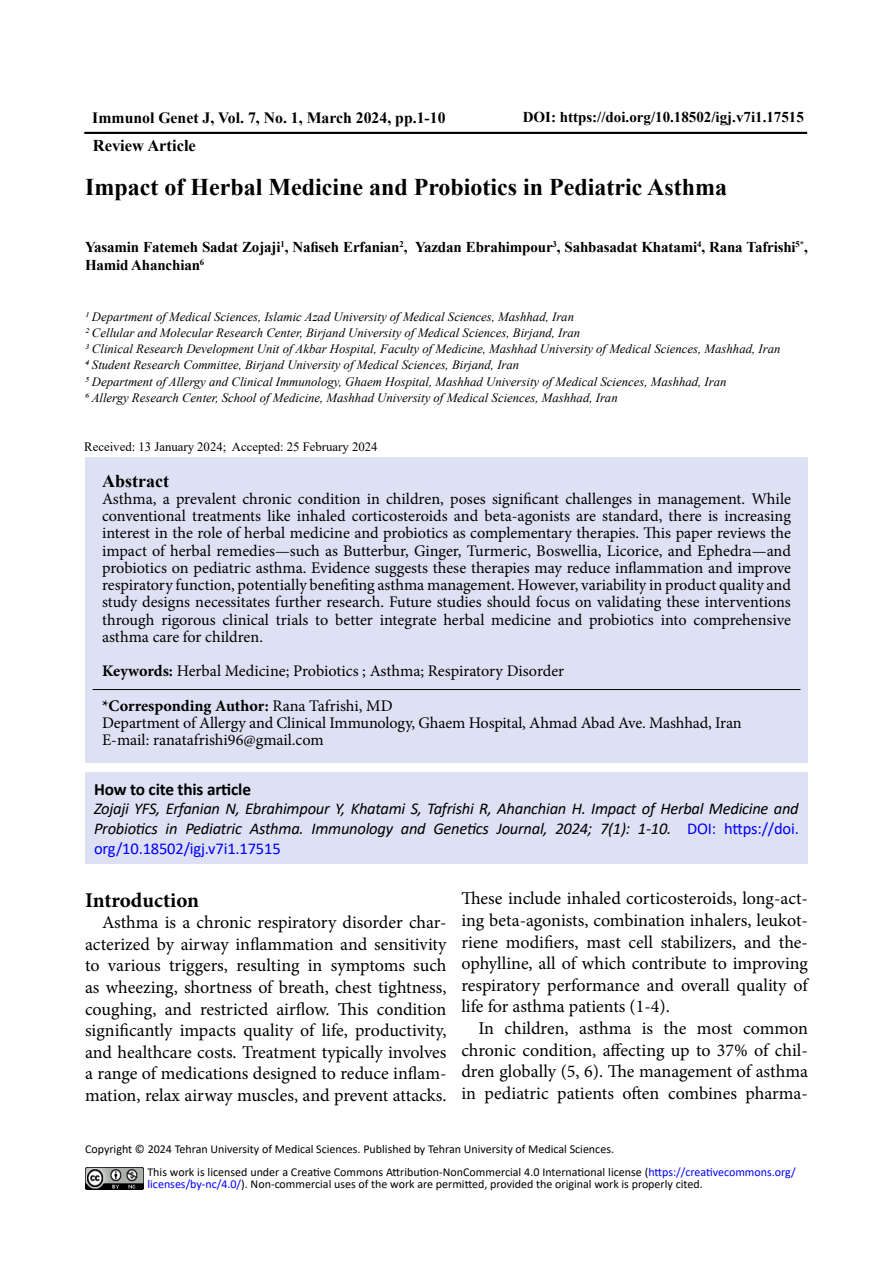
<style>
.page{position:relative;width:893px;height:1263px;background:#fff}
.page>*{position:absolute;margin:0;border:0;box-sizing:border-box;transform-origin:0 0}
.t1{font:700 24px "Times New Roman";color:#000}
.t2{font:700 21px "Minion Pro";letter-spacing:-.005em;color:#000}
.t3{font:18px/21.6px "Minion Pro";color:#000;text-align:justify}
.t4{font:700 18px "Times New Roman";color:#000}
.t5{font:700 17.25px "Calibri";letter-spacing:-.01em;color:#000}
.t6{font:italic 16.5px/19.8px "Calibri";letter-spacing:-.015em;color:#000;text-align:justify}
.t7{font:700 16.5px "Times New Roman";color:#000}
.t8{font:16.2px/17.2px "Minion Pro";letter-spacing:-.005em;color:#000}
.t9{font:700 15.75px "Times New Roman";color:#000}
.t10{font:700 15px/18px "Times New Roman";letter-spacing:-.01em;color:#000}
.t11{font:italic 12.75px/16.2px "Times New Roman";color:#000}
.t12{font:12.75px "Times New Roman";color:#000}
.t13{font:12px/23.5px "Calibri";color:#000}
.s1{font-weight:700}
.s2{font-style:normal;color:#00f}
.s3{color:#00f}
</style>
<div class="page">
<div style="left:85px;top:457px;width:723px;height:306px;background:#dee1f4"></div>
<hr style="left:93px;top:689px;width:707px;height:1px;background:#000">
<img style="left:85px;top:1167px;width:58px;height:22px">
<div style="left:85px;top:772px;width:722px;height:92px;background:#dee1f4"></div>
<hr style="left:84px;top:132px;width:723px;height:2px;background:#000">
<p class="t9" style="left:92px;top:106px;width:355px">Immunol Genet J, Vol. 7, No. 1, March 2024, pp.1-10</p>
<p class="t10" style="left:523px;top:108px;width:283px">DOI: https://doi.org/10.18502/igj.v7i1.17515</p>
<p class="t7" style="left:93px;top:133px;width:105px">Review Article</p>
<h1 class="t1" style="left:85px;top:169px;width:644px">Impact of Herbal Medicine and Probiotics in Pediatric Asthma</h1>
<p class="t10" style="left:85px;top:238px;width:724px">Yasamin Fatemeh Sadat Zojaji<sup>1</sup>, Nafiseh Erfanian<sup>2</sup>, Yazdan Ebrahimpour<sup>3</sup>, Sahbasadat Khatami<sup>4</sup>, Rana Tafrishi<sup>5*</sup>,<br>Hamid Ahanchian<sup>6</sup></p>
<p class="t11" style="left:85px;top:308px;width:697px">1 Department of Medical Sciences, Islamic Azad University of Medical Sciences, Mashhad, Iran<br>2 Cellular and Molecular Research Center, Birjand University of Medical Sciences, Birjand, Iran<br>3 Clinical Research Development Unit of Akbar Hospital, Faculty of Medicine, Mashhad University of Medical Sciences, Mashhad, Iran 4 Student Research Committee, Birjand University of Medical Sciences, Birjand, Iran<br>5 Department of Allergy and Clinical Immunology, Ghaem Hospital, Mashhad University of Medical Sciences, Mashhad, Iran<br>6 Allergy Research Center, School of Medicine, Mashhad University of Medical Sciences, Mashhad, Iran</p>
<p class="t12" style="left:84px;top:438px;width:295px">Received: 13 January 2024; Accepted: 25 February 2024</p>
<p class="t4" style="left:102px;top:468px;width:68px">Abstract</p>
<p class="t8" style="left:102px;top:490px;width:690px;text-align:justify">Asthma, a prevalent chronic condition in children, poses significant challenges in management. While conventional treatments like inhaled corticosteroids and beta-agonists are standard, there is increasing interest in the role of herbal medicine and probiotics as complementary therapies. This paper reviews the impact of herbal remedies—such as Butterbur, Ginger, Turmeric, Boswellia, Licorice, and Ephedra—and probiotics on pediatric asthma. Evidence suggests these therapies may reduce inflammation and improve respiratory function, potentially benefiting asthma management. However, variability in product quality and study designs necessitates further research. Future studies should focus on validating these interventions through rigorous clinical trials to better integrate herbal medicine and probiotics into comprehensive asthma care for children.</p>
<p class="t8" style="left:102px;top:654px;width:464px;line-height:34.5px"><span class="s1">Keywords:</span> Herbal Medicine; Probiotics ; Asthma; Respiratory Disorder <span class="s1">*Corresponding Author:</span> Rana Tafrishi, MD</p>
<p class="t8" style="left:102px;top:714px;width:641px">Department of Allergy and Clinical Immunology, Ghaem Hospital, Ahmad Abad Ave. Mashhad, Iran<br>E-mail: ranatafrishi96@gmail.com</p>
<p class="t5" style="left:94px;top:777px;width:159px">How to cite this article</p>
<p class="t6" style="left:94px;top:798px;width:706px">Zojaji YFS, Erfanian N, Ebrahimpour Y, Khatami S, Tafrishi R, Ahanchian H. Impact of Herbal Medicine and Probiotics in Pediatric Asthma. Immunology and Genetics Journal, 2024; 7(1): 1-10. <span class="s2">DOI: https://doi. org/10.18502/igj.v7i1.17515</span></p>
<p class="t2" style="left:85px;top:885px;width:116px">Introduction</p>
<p class="t3" style="left:85px;top:912px;width:363px;text-indent:17px">Asthma is a chronic respiratory disorder char&shy;acterized by airway inflammation and sensitivity to various triggers, resulting in symptoms such as wheezing, shortness of breath, chest tightness, coughing, and restricted airflow. This condition significantly impacts quality of life, productivity, and healthcare costs. Treatment typically involves a range of medications designed to reduce inflam&shy;mation, relax airway muscles, and prevent attacks.</p>
<p class="t3" style="left:461px;top:888px;width:348px">These include inhaled corticosteroids, long-act&shy;ing beta-agonists, combination inhalers, leukot&shy;riene modifiers, mast cell stabilizers, and the&shy;ophylline, all of which contribute to improving respiratory performance and overall quality of life for asthma patients (1-4).</p>
<p class="t3" style="left:461px;top:1017px;width:348px;text-indent:17px">In children, asthma is the most common chronic condition, affecting up to 37% of chil&shy;dren globally (5, 6). The management of asthma in pediatric patients often combines pharma-</p>
<p class="t13" style="left:147px;top:1137px;width:650px;text-indent:-62px">Copyright © 2024 Tehran University of Medical Sciences. Published by Tehran University of Medical Sciences.<br>This work is licensed under a Creative Commons Attribution-NonCommercial 4.0 International license (<span class="s3">https://creativecommons.org/</span></p>
<p class="t13" style="left:147px;top:1172px;width:557px"><span class="s3">licenses/by-nc/4.0/</span>). Non-commercial uses of the work are permitted, provided the original work is properly cited.</p>
</div>
